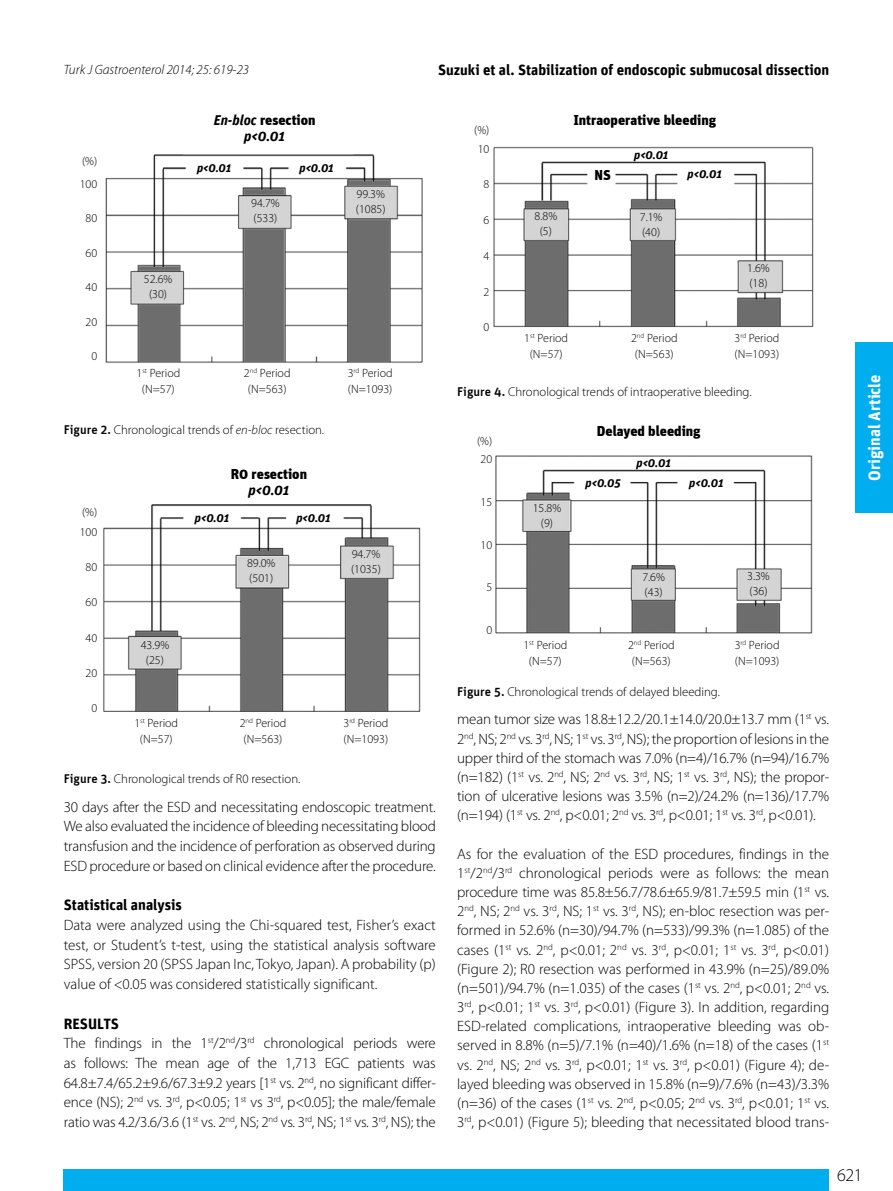
<style>
.page{position:relative;width:893px;height:1191px;background:#fff}
.page>*{position:absolute;margin:0;border:0;box-sizing:border-box;transform-origin:0 0}
.t1{font:300 18px "Myriad Pro";color:#000}
.t2{font:700 16.5px "Unit";color:#fff}
.t3{font:300 15px/19.2px "Myriad Pro";letter-spacing:-.01em;color:#000;text-align:justify}
.t4{font:700 15px "Unit";color:#000}
.t5{font:700 14.85px "Unit";color:#000}
.t6{font:900 14.25px "Unit";color:#000}
.t7{font:italic 700 14.25px/15.8px "Unit";color:#000;text-align:center}
.t8{font:italic 300 13.5px "Myriad Pro";color:#000}
.t9{font:300 12.75px "Myriad Pro";color:#000}
.t10{font:300 12px/15.8px "Myriad Pro";color:#000;text-align:center}
.t11{font:italic 700 12px "Unit";color:#000}
.s1{font-weight:900;font-style:normal}
.s2{font-family:"Unit";font-weight:500}
.s3{font-style:italic}
</style>
<div class="page">
<div style="left:855px;top:342px;width:38px;height:170px;background:#00aeef"></div>
<div style="left:64px;top:1169px;width:765px;height:22px;background:#00aeef"></div>
<img style="left:105px;top:154px;width:318px;height:209px">
<img style="left:103px;top:504px;width:318px;height:208px">
<img style="left:493px;top:146px;width:321px;height:182px">
<img style="left:495px;top:455px;width:318px;height:179px">
<p class="t8" style="left:64px;top:61px;width:187px">Turk J Gastroenterol 2014; 25: 619-23</p>
<p class="t5" style="left:438px;top:60px;width:393px">Suzuki et al. Stabilization of endoscopic submucosal dissection</p>
<p class="t10" style="left:82px;top:153px;width:17px">(%)</p>
<p class="t10" style="left:80px;top:176px;width:19px">100</p>
<p class="t10" style="left:86px;top:210px;width:13px">80</p>
<p class="t10" style="left:86px;top:245px;width:13px">60</p>
<p class="t10" style="left:86px;top:279px;width:13px">40</p>
<p class="t10" style="left:86px;top:314px;width:13px">20</p>
<p class="t10" style="left:91px;top:348px;width:7px">0</p>
<p class="t10" style="left:144px;top:272px;width:30px;line-height:15px">52.6% (30)</p>
<p class="t7" style="left:214px;top:112px;width:103px">En-bloc <span class="s1">resection </span>p&lt;0.01</p>
<p class="t11" style="left:197px;top:161px;width:36px">p&lt;0.01</p>
<p class="t11" style="left:300px;top:161px;width:36px">p&lt;0.01</p>
<p class="t10" style="left:251px;top:196px;width:30px;line-height:15px;text-align:left">94.7% (533)</p>
<p class="t10" style="left:356px;top:187px;width:31px;line-height:15px;text-align:left">99.3% (1085)</p>
<p class="t10" style="left:136px;top:365px;width:45px">1<sup>st</sup> Period (N=57)</p>
<p class="t10" style="left:244px;top:365px;width:48px">2<sup>nd</sup> Period (N=563)</p>
<p class="t10" style="left:348px;top:365px;width:46px;text-align:left">3<sup>rd</sup> Period (N=1093)</p>
<p class="t9" style="left:64px;top:422px;width:262px"><span class="s2">Figure 2.</span> Chronological trends of <span class="s3">en-bloc</span> resection.</p>
<p class="t10" style="left:82px;top:503px;width:17px">(%)</p>
<p class="t10" style="left:80px;top:524px;width:19px">100</p>
<p class="t10" style="left:86px;top:559px;width:13px">80</p>
<p class="t10" style="left:86px;top:594px;width:13px">60</p>
<p class="t10" style="left:86px;top:629px;width:13px">40</p>
<p class="t10" style="left:86px;top:665px;width:13px">20</p>
<p class="t10" style="left:91px;top:700px;width:7px">0</p>
<p class="t6" style="left:231px;top:465px;width:78px">R0 resection</p>
<p class="t7" style="left:249px;top:482px;width:42px">p&lt;0.01</p>
<p class="t11" style="left:195px;top:510px;width:36px">p&lt;0.01</p>
<p class="t11" style="left:296px;top:510px;width:36px">p&lt;0.01</p>
<p class="t10" style="left:247px;top:555px;width:30px;line-height:15px;text-align:left">89.0% (501)</p>
<p class="t10" style="left:351px;top:546px;width:31px;line-height:15px;text-align:left">94.7% (1035)</p>
<p class="t10" style="left:141px;top:637px;width:30px;line-height:15px">43.9% (25)</p>
<p class="t10" style="left:134px;top:715px;width:45px">1<sup>st</sup> Period (N=57)</p>
<p class="t10" style="left:240px;top:715px;width:48px">2<sup>nd</sup> Period (N=563)</p>
<p class="t10" style="left:343px;top:715px;width:46px;text-align:left">3<sup>rd</sup> Period (N=1093)</p>
<p class="t9" style="left:64px;top:771px;width:238px"><span class="s2">Figure 3.</span> Chronological trends of R0 resection.</p>
<p class="t3" style="left:64px;top:796px;width:374px;line-height:19.6px">30 days after the ESD and necessitating endoscopic treatment.<br>We also evaluated the incidence of bleeding necessitating blood transfusion and the incidence of perforation as observed during ESD procedure or based on clinical evidence after the procedure.</p>
<p class="t4" style="left:64px;top:895px;width:120px">Statistical analysis</p>
<p class="t3" style="left:64px;top:915px;width:374px;line-height:19.8px">Data were analyzed using the Chi-squared test, Fisher’s exact test, or Student’s t-test, using the statistical analysis software SPSS, version 20 (SPSS Japan Inc, Tokyo, Japan). A probability (p) value of &lt;0.05 was considered statistically significant.</p>
<p class="t4" style="left:64px;top:1014px;width:57px">RESULTS</p>
<p class="t3" style="left:64px;top:1033px;width:374px;line-height:19.6px">The findings in the 1<sup>st</sup>/2<sup>nd</sup>/3<sup>rd</sup> chronological periods were as follows: The mean age of the 1,713 EGC patients was 64.8±7.4/65.2±9.6/67.3±9.2 years [1<sup>st</sup> vs. 2<sup>nd</sup>, no significant differ&shy;ence (NS); 2<sup>nd</sup> vs. 3<sup>rd</sup>, p&lt;0.05; 1<sup>st</sup> vs 3<sup>rd</sup>, p&lt;0.05]; the male/female ratio was 4.2/3.6/3.6 (1<sup>st</sup> vs. 2<sup>nd</sup>, NS; 2<sup>nd</sup> vs. 3<sup>rd</sup>, NS; 1<sup>st</sup> vs. 3<sup>rd</sup>, NS); the</p>
<p class="t10" style="left:474px;top:122px;width:17px">(%)</p>
<p class="t10" style="left:478px;top:141px;width:13px">10</p>
<p class="t10" style="left:484px;top:176px;width:7px">8</p>
<p class="t10" style="left:484px;top:212px;width:7px">6</p>
<p class="t10" style="left:484px;top:248px;width:7px">4</p>
<p class="t10" style="left:484px;top:284px;width:7px">2</p>
<p class="t10" style="left:484px;top:319px;width:7px">0</p>
<p class="t6" style="left:573px;top:111px;width:144px">Intraoperative bleeding</p>
<p class="t6" style="left:594px;top:166px;width:18px">NS</p>
<p class="t11" style="left:634px;top:147px;width:36px">p&lt;0.01</p>
<p class="t10" style="left:535px;top:208px;width:24px;line-height:15px">8.8% (5)</p>
<p class="t10" style="left:640px;top:209px;width:24px;line-height:15px;text-align:left">7.1% (40)</p>
<p class="t11" style="left:688px;top:167px;width:36px">p&lt;0.01</p>
<p class="t10" style="left:747px;top:260px;width:24px;line-height:15px;text-align:left">1.6% (18)</p>
<p class="t10" style="left:524px;top:330px;width:45px">1<sup>st</sup> Period (N=57)</p>
<p class="t10" style="left:631px;top:330px;width:48px">2<sup>nd</sup> Period (N=563)</p>
<p class="t10" style="left:734px;top:330px;width:46px;text-align:left">3<sup>rd</sup> Period (N=1093)</p>
<p class="t9" style="left:457px;top:384px;width:296px"><span class="s2">Figure 4.</span> Chronological trends of intraoperative bleeding.</p>
<p class="t10" style="left:477px;top:433px;width:17px">(%)</p>
<p class="t10" style="left:480px;top:451px;width:13px">20</p>
<p class="t10" style="left:480px;top:494px;width:13px">15</p>
<p class="t10" style="left:480px;top:536px;width:13px">10</p>
<p class="t10" style="left:486px;top:579px;width:7px">5</p>
<p class="t10" style="left:486px;top:622px;width:7px">0</p>
<p class="t10" style="left:533px;top:500px;width:30px;line-height:15px">15.8% (9)</p>
<p class="t10" style="left:523px;top:637px;width:45px">1<sup>st</sup> Period (N=57)</p>
<p class="t6" style="left:597px;top:422px;width:105px">Delayed bleeding</p>
<p class="t11" style="left:637px;top:455px;width:36px">p&lt;0.01</p>
<p class="t11" style="left:586px;top:475px;width:37px">p&lt;0.05</p>
<p class="t11" style="left:689px;top:475px;width:36px">p&lt;0.01</p>
<p class="t10" style="left:642px;top:569px;width:24px;line-height:15px;text-align:left">7.6% (43)</p>
<p class="t10" style="left:747px;top:568px;width:24px;line-height:15px;text-align:left">3.3% (36)</p>
<p class="t10" style="left:628px;top:637px;width:48px">2<sup>nd</sup> Period (N=563)</p>
<p class="t10" style="left:735px;top:637px;width:46px;text-align:left">3<sup>rd</sup> Period (N=1093)</p>
<p class="t9" style="left:457px;top:684px;width:264px"><span class="s2">Figure 5.</span> Chronological trends of delayed bleeding.</p>
<p class="t3" style="left:457px;top:709px;width:374px">mean tumor size was 18.8±12.2/20.1±14.0/20.0±13.7 mm (1<sup>st</sup> vs.<br>2<sup>nd</sup>, NS; 2<sup>nd</sup> vs. 3<sup>rd</sup>, NS; 1<sup>st</sup> vs. 3<sup>rd</sup>, NS); the proportion of lesions in the upper third of the stomach was 7.0% (n=4)/16.7% (n=94)/16.7% (n=182) (1<sup>st</sup> vs. 2<sup>nd</sup>, NS; 2<sup>nd</sup> vs. 3<sup>rd</sup>, NS; 1<sup>st</sup> vs. 3<sup>rd</sup>, NS); the propor&shy;tion of ulcerative lesions was 3.5% (n=2)/24.2% (n=136)/17.7% (n=194) (1<sup>st</sup> vs. 2<sup>nd</sup>, p&lt;0.01; 2<sup>nd</sup> vs. 3<sup>rd</sup>, p&lt;0.01; 1<sup>st</sup> vs. 3<sup>rd</sup>, p&lt;0.01).</p>
<p class="t3" style="left:457px;top:844px;width:374px">As for the evaluation of the ESD procedures, findings in the 1<sup>st</sup>/2<sup>nd</sup>/3<sup>rd</sup> chronological periods were as follows: the mean procedure time was 85.8±56.7/78.6±65.9/81.7±59.5 min (1<sup>st</sup> vs.<br>2<sup>nd</sup>, NS; 2<sup>nd</sup> vs. 3<sup>rd</sup>, NS; 1<sup>st</sup> vs. 3<sup>rd</sup>, NS); en-bloc resection was per&shy;formed in 52.6% (n=30)/94.7% (n=533)/99.3% (n=1.085) of the cases (1<sup>st</sup> vs. 2<sup>nd</sup>, p&lt;0.01; 2<sup>nd</sup> vs. 3<sup>rd</sup>, p&lt;0.01; 1<sup>st</sup> vs. 3<sup>rd</sup>, p&lt;0.01) (Figure 2); R0 resection was performed in 43.9% (n=25)/89.0% (n=501)/94.7% (n=1.035) of the cases (1<sup>st</sup> vs. 2<sup>nd</sup>, p&lt;0.01; 2<sup>nd</sup> vs.<br>3<sup>rd</sup>, p&lt;0.01; 1<sup>st</sup> vs. 3<sup>rd</sup>, p&lt;0.01) (Figure 3). In addition, regarding ESD-related complications, intraoperative bleeding was ob&shy;served in 8.8% (n=5)/7.1% (n=40)/1.6% (n=18) of the cases (1<sup>st </sup>vs. 2<sup>nd</sup>, NS; 2<sup>nd</sup> vs. 3<sup>rd</sup>, p&lt;0.01; 1<sup>st</sup> vs. 3<sup>rd</sup>, p&lt;0.01) (Figure 4); de&shy;layed bleeding was observed in 15.8% (n=9)/7.6% (n=43)/3.3% (n=36) of the cases (1<sup>st</sup> vs. 2<sup>nd</sup>, p&lt;0.05; 2<sup>nd</sup> vs. 3<sup>rd</sup>, p&lt;0.01; 1<sup>st</sup> vs.<br>3<sup>rd</sup>, p&lt;0.01) (Figure 5); bleeding that necessitated blood trans-</p>
<p class="t2" style="left:864px;top:481px;width:108px;rotate:-90deg">Original Article</p>
<p class="t1" style="left:837px;top:1164px;width:27px">621</p>
</div>
